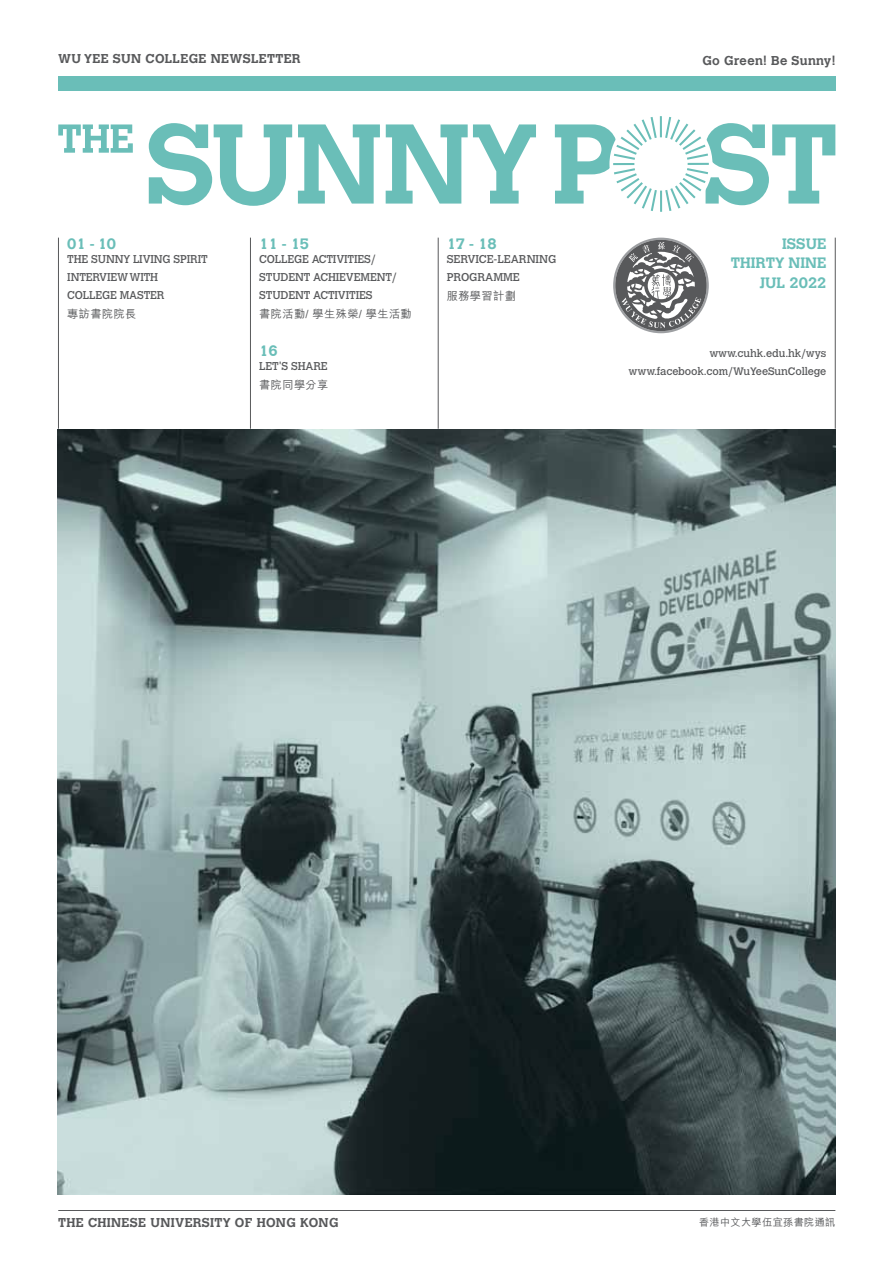
<style>
.page{position:relative;width:893px;height:1263px;background:#fff}
.page>*{position:absolute;margin:0;border:0;box-sizing:border-box;transform-origin:0 0}
.t1{font:700 15px/19.5px "Calvert";color:#6abeb8;text-align:right}
.t2{font:700 12.75px "Calvert";letter-spacing:.025em;color:#58595b}
.t3{font:11.25px/18px "Calvert";letter-spacing:-.015em;color:#58595b}
.t4{font:500 11.25px "M Hei HK";letter-spacing:.03em;color:#58595b}
.t5{font:10.8px/17.5px "Calvert";letter-spacing:-.01em;color:#58595b;text-align:right}
.t6{font:500 10.2px "M Hei HK";letter-spacing:.03em;color:#58595b}
</style>
<div class="page">
<hr style="left:58px;top:1210px;width:777px;height:1px;background:#58595b">
<svg style="left:149px;top:123px;width:686px;height:83px"></svg>
<svg style="left:58px;top:124px;width:75px;height:29px"></svg>
<hr style="left:58px;top:238px;width:1px;height:191px;background:#58595b">
<hr style="left:250px;top:238px;width:1px;height:191px;background:#58595b">
<hr style="left:835px;top:238px;width:1px;height:191px;background:#58595b">
<svg style="left:613px;top:238px;width:96px;height:95px"></svg>
<div style="left:58px;top:76px;width:777px;height:14px;background:#6abeb8"></div>
<div style="left:609px;top:112px;width:103px;height:103px;background:#fff;border-radius:50%"></div>
<hr style="left:660px;top:191px;width:2px;height:21px;background:#6abeb8">
<hr style="left:613px;top:163px;width:21px;height:2px;background:#6abeb8">
<svg style="left:614px;top:168px;width:43px;height:43px"></svg>
<hr style="left:688px;top:163px;width:21px;height:2px;background:#6abeb8">
<svg style="left:665px;top:117px;width:43px;height:43px"></svg>
<hr style="left:660px;top:116px;width:2px;height:21px;background:#6abeb8">
<svg style="left:614px;top:117px;width:43px;height:43px"></svg>
<svg style="left:665px;top:168px;width:43px;height:43px"></svg>
<img style="left:58px;top:429px;width:777px;height:765px">
<hr style="left:438px;top:238px;width:1px;height:191px;background:#58595b">
<p class="t2" style="left:58px;top:51px;width:244px">WU YEE SUN COLLEGE NEWSLETTER</p>
<h1 class="t1" style="left:67px;top:233px;width:50px">01 - 10</h1>
<p class="t3" style="left:67px;top:250px;width:142px">THE SUNNY LIVING SPIRIT<br>INTERVIEW WITH<br>COLLEGE MASTER</p>
<p class="t4" style="left:67px;top:305px;width:71px">專訪書院院長</p>
<h1 class="t1" style="left:259px;top:233px;width:51px">11 - 15</h1>
<p class="t3" style="left:259px;top:250px;width:139px">COLLEGE ACTIVITIES/<br>STUDENT ACHIEVEMENT/<br>STUDENT ACTIVITIES</p>
<p class="t4" style="left:259px;top:305px;width:154px">書院活動/ 學生殊榮/ 學生活動</p>
<h1 class="t1" style="left:259px;top:341px;width:20px">16</h1>
<p class="t3" style="left:259px;top:357px;width:70px">LET'S SHARE</p>
<p class="t4" style="left:259px;top:376px;width:71px">書院同學分享</p>
<h1 class="t1" style="left:447px;top:233px;width:51px">17 - 18</h1>
<p class="t3" style="left:447px;top:250px;width:111px">SERVICE-LEARNING<br>PROGRAMME</p>
<p class="t4" style="left:447px;top:287px;width:71px">服務學習計劃</p>
<p class="t2" style="left:702px;top:53px;width:135px">Go Green! Be Sunny!</p>
<h1 class="t1" style="left:731px;top:233px;width:97px">ISSUE<br>THIRTY NINE<br>JUL 2022</h1>
<p class="t5" style="left:629px;top:344px;width:199px">www.cuhk.edu.hk/wys www.facebook.com/WuYeeSunCollege</p>
<p class="t2" style="left:58px;top:1214px;width:282px">THE CHINESE UNIVERSITY OF HONG KONG</p>
<p class="t6" style="left:699px;top:1215px;width:138px">香港中文大學伍宜孫書院通訊</p>
</div>
